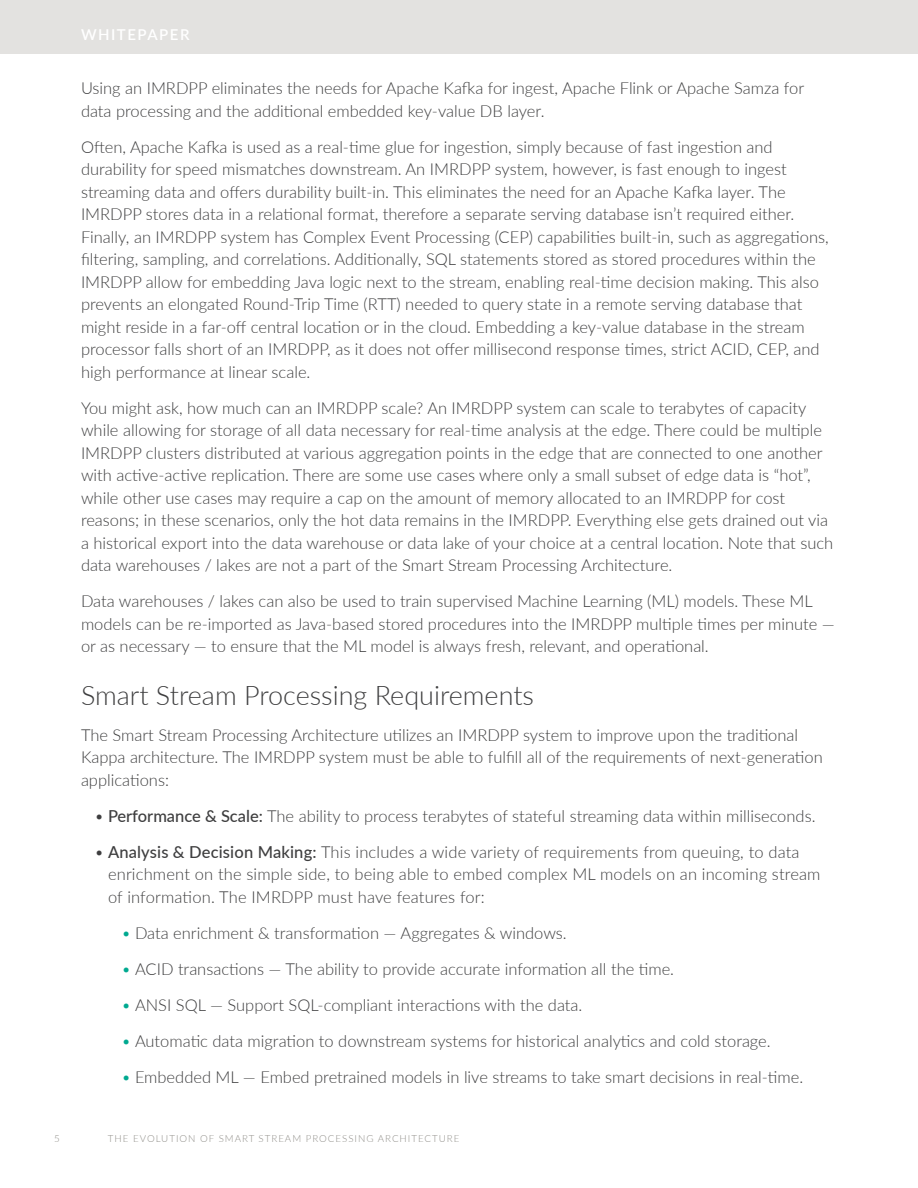
<style>
.page{position:relative;width:918px;height:1188px;background:#fff}
.page>*{position:absolute;margin:0;border:0;box-sizing:border-box;transform-origin:0 0}
.A_Head{font:300 27px "Lato";color:#3e3e3f}
.Body_Copy{font:300 16.5px/22.5px "Lato";color:#3e3e3f}
.Body_Copy_extra_spac{font:300 16.5px/22.5px "Lato";color:#3e3e3f}
.t1{font:600 15px "Lato";letter-spacing:.1em;color:#fff}
.t2{font:300 9.75px "Lato";letter-spacing:.1em;color:#908e89}
.s1{font-weight:500}
.s2{color:#00a990}
</style>
<div class="page">
<div style="left:0;top:0;width:918px;height:54px;background:#e3e2e0"></div>
<p class="t1" style="left:81px;top:23px;width:110px">WHITEPAPER</p>
<p class="Body_Copy" style="left:81px;top:77px;width:725px">Using an IMRDPP eliminates the needs for Apache Kafka for ingest, Apache Flink or Apache Samza for data processing and the additional embedded key-value DB layer.</p>
<p class="Body_Copy" style="left:81px;top:135px;width:749px">Often, Apache Kafka is used as a real-time glue for ingestion, simply because of fast ingestion and durability for speed mismatches downstream. An IMRDPP system, however, is fast enough to ingest streaming data and offers durability built-in. This eliminates the need for an Apache Kafka layer. The IMRDPP stores data in a relational format, therefore a separate serving database isn’t required either.<br>Finally, an IMRDPP system has Complex Event Processing (CEP) capabilities built-in, such as aggregations, filtering, sampling, and correlations. Additionally, SQL statements stored as stored procedures within the IMRDPP allow for embedding Java logic next to the stream, enabling real-time decision making. This also prevents an elongated Round-Trip Time (RTT) needed to query state in a remote serving database that might reside in a far-off central location or in the cloud. Embedding a key-value database in the stream processor falls short of an IMRDPP, as it does not offer millisecond response times, strict ACID, CEP, and high performance at linear scale.</p>
<p class="Body_Copy" style="left:81px;top:396px;width:754px">You might ask, how much can an IMRDPP scale? An IMRDPP system can scale to terabytes of capacity while allowing for storage of all data necessary for real-time analysis at the edge. There could be multiple IMRDPP clusters distributed at various aggregation points in the edge that are connected to one another with active-active replication. There are some use cases where only a small subset of edge data is “hot”, while other use cases may require a cap on the amount of memory allocated to an IMRDPP for cost reasons; in these scenarios, only the hot data remains in the IMRDPP. Everything else gets drained out via a historical export into the data warehouse or data lake of your choice at a central location. Note that such data warehouses / lakes are not a part of the Smart Stream Processing Architecture.</p>
<p class="Body_Copy_extra_spac" style="left:81px;top:590px;width:755px">Data warehouses / lakes can also be used to train supervised Machine Learning (ML) models. These ML models can be re-imported as Java-based stored procedures into the IMRDPP multiple times per minute — or as necessary — to ensure that the ML model is always fresh, relevant, and operational.</p>
<p class="A_Head" style="left:81px;top:676px;width:455px">Smart Stream Processing Requirements</p>
<p class="Body_Copy" style="left:81px;top:723px;width:743px">The Smart Stream Processing Architecture utilizes an IMRDPP system to improve upon the traditional<br>Kappa architecture. The IMRDPP system must be able to fulfill all of the requirements of next-generation applications:</p>
<p class="Body_Copy" style="left:94px;top:804px;width:723px">• <span class="s1">Performance &amp; Scale:</span> The ability to process terabytes of stateful streaming data within milliseconds.</p>
<p class="Body_Copy" style="left:108px;top:840px;width:714px;text-indent:-14px">• <span class="s1">Analysis &amp; Decision Making:</span> This includes a wide variety of requirements from queuing, to data enrichment on the simple side, to being able to embed complex ML models on an incoming stream of information. The IMRDPP must have features for:</p>
<p class="Body_Copy" style="left:122px;top:921px;width:447px"><span class="s2">•</span> Data enrichment &amp; transformation — Aggregates &amp; windows.</p>
<p class="Body_Copy" style="left:122px;top:957px;width:554px"><span class="s2">•</span> ACID transactions — The ability to provide accurate information all the time.</p>
<p class="Body_Copy" style="left:122px;top:993px;width:462px"><span class="s2">•</span> ANSI SQL — Support SQL-compliant interactions with the data.</p>
<p class="Body_Copy" style="left:122px;top:1029px;width:651px"><span class="s2">•</span> Automatic data migration to downstream systems for historical analytics and cold storage.</p>
<p class="Body_Copy" style="left:122px;top:1065px;width:683px"><span class="s2">•</span> Embedded ML — Embed pretrained models in live streams to take smart decisions in real-time.</p>
<p class="t2" style="left:54px;top:1132px;width:7px">5</p>
<p class="t2" style="left:108px;top:1132px;width:353px">THE EVOLUTION OF SMART STREAM PROCESSING ARCHITECTURE</p>
</div>
